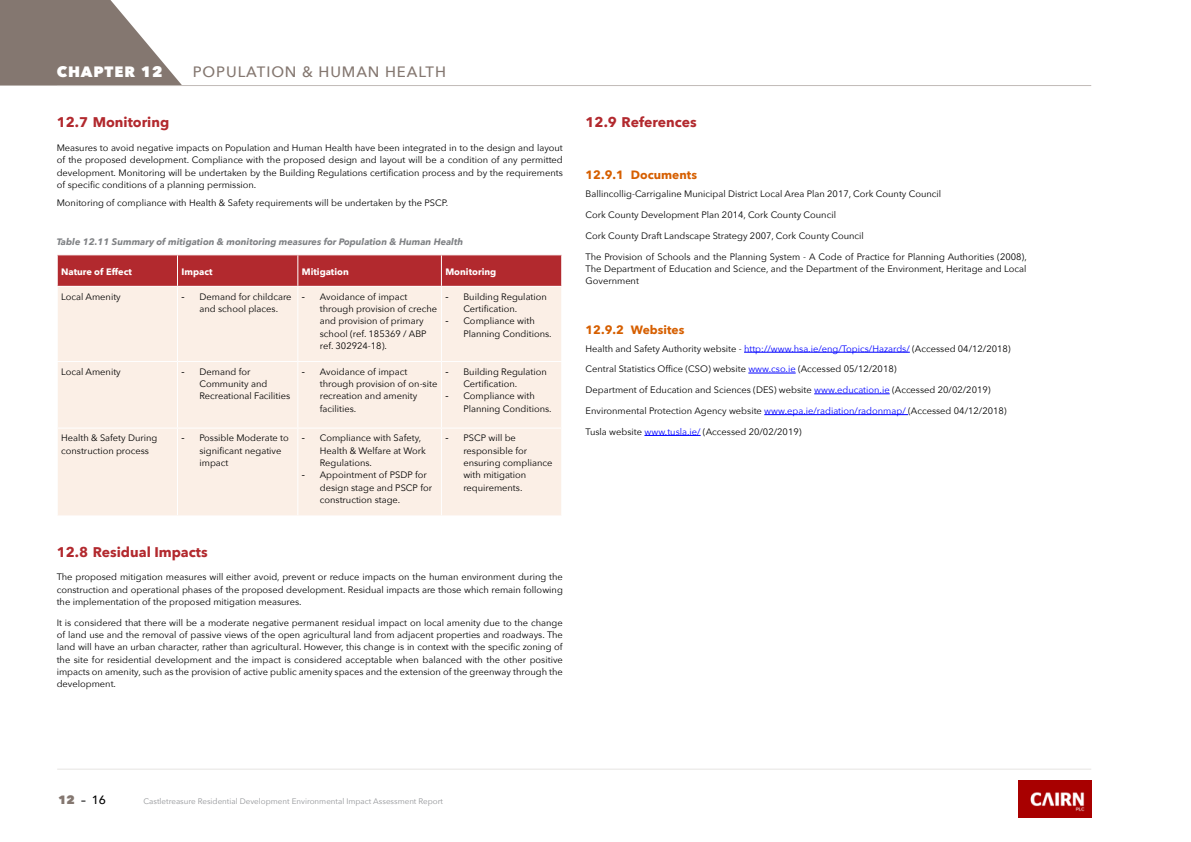
<style>
.page{position:relative;width:1191px;height:842px;background:#fff}
.page>*{position:absolute;margin:0;border:0;box-sizing:border-box;transform-origin:0 0}
.t1{font:500 15px "Avenir Next";letter-spacing:.06em;color:#847770}
.t2{font:800 15px "Avenir Next";letter-spacing:.06em;color:#fff}
.t3{font:700 14px "Avenir Next";color:#b2292e}
.t4{font:700 12px "Avenir Next";color:#d65f00}
.t5{font:500 12px "Avenir Next";color:#000}
.t6{font:9.3px/12.3px "Avenir Next";color:#000}
.t7{font:italic 700 9.3px "Avenir Next";color:#808285}
.t8{font:700 9.3px "Avenir Next";color:#fff}
.t9{font:8px "Avenir Next";color:#939598}
.s1{font-family:"Arial"}
.s2{color:#00f}
.s3{font-weight:800;color:#847770}
</style>
<div class="page">
<svg style="left:0;top:0;width:182px;height:86px"></svg>
<hr style="left:57px;top:85px;width:1034px;height:1px;background:#c1bbb7">
<hr style="left:57px;top:769px;width:1034px;height:1px;background:#e6e4e2">
<img style="left:1018px;top:780px;width:73px;height:37px">
<div style="left:58px;top:255px;width:503px;height:31px;background:#b2292e"></div>
<div style="left:58px;top:287px;width:503px;height:228px;background:#fbefe6"></div>
<hr style="left:177px;top:255px;width:1px;height:31px;background:#fff">
<hr style="left:297px;top:255px;width:1px;height:31px;background:#fff">
<hr style="left:441px;top:255px;width:1px;height:31px;background:#fff">
<hr style="left:177px;top:287px;width:1px;height:74px;background:#fff">
<hr style="left:297px;top:287px;width:1px;height:74px;background:#fff">
<hr style="left:441px;top:287px;width:1px;height:74px;background:#fff">
<hr style="left:57px;top:361px;width:120px;height:1px;background:#fff">
<hr style="left:177px;top:361px;width:121px;height:1px;background:#fff">
<hr style="left:177px;top:362px;width:1px;height:66px;background:#fff">
<hr style="left:298px;top:361px;width:143px;height:1px;background:#fff">
<hr style="left:297px;top:362px;width:1px;height:66px;background:#fff">
<hr style="left:441px;top:361px;width:121px;height:1px;background:#fff">
<hr style="left:441px;top:362px;width:1px;height:66px;background:#fff">
<hr style="left:57px;top:428px;width:120px;height:1px;background:#fff">
<hr style="left:177px;top:428px;width:121px;height:1px;background:#fff">
<hr style="left:177px;top:429px;width:1px;height:86px;background:#fff">
<hr style="left:298px;top:428px;width:143px;height:1px;background:#fff">
<hr style="left:297px;top:429px;width:1px;height:86px;background:#fff">
<hr style="left:441px;top:428px;width:121px;height:1px;background:#fff">
<hr style="left:441px;top:429px;width:1px;height:86px;background:#fff">
<hr style="left:744px;top:352px;width:165px;height:1px;background:#00f">
<hr style="left:748px;top:373px;width:47px;height:1px;background:#00f">
<hr style="left:814px;top:394px;width:75px;height:1px;background:#00f">
<hr style="left:764px;top:414px;width:144px;height:1px;background:#00f">
<hr style="left:644px;top:435px;width:56px;height:1px;background:#00f">
<h1 class="t2" style="left:57px;top:63px;width:107px">CHAPTER 12</h1>
<h1 class="t1" style="left:193px;top:59px;width:255px">POPULATION &amp; HUMAN HEALTH</h1>
<h2 class="t3" style="left:57px;top:110px;width:114px">12.7 Monitoring</h2>
<p class="t6" style="left:57px;top:141px;width:508px;text-align:justify">Measures to avoid negative impacts on Population and Human Health have been integrated in to the design and layout of the proposed development. Compliance with the proposed design and layout will be a condition of any permitted development. Monitoring will be undertaken by the Building Regulations certification process and by the requirements of specific conditions of a planning permission.</p>
<p class="t6" style="left:57px;top:196px;width:393px">Monitoring of compliance with Health &amp; Safety requirements will be undertaken by the PSCP.</p>
<p class="t7" style="left:57px;top:233px;width:408px">Table 12.11 Summary of mitigation &amp; monitoring measures for Population &amp; Human Health</p>
<p class="t8" style="left:61px;top:264px;width:72px">Nature of Effect</p>
<p class="t8" style="left:181px;top:264px;width:33px">Impact</p>
<p class="t8" style="left:302px;top:264px;width:48px">Mitigation</p>
<p class="t8" style="left:445px;top:264px;width:52px">Monitoring</p>
<p class="t6" style="left:61px;top:290px;width:61px">Local Amenity</p>
<p class="t6" style="left:181px;top:290px;width:112px;text-align:center"><span class="s1">-</span> Demand for childcare and school places.</p>
<p class="t6" style="left:320px;top:290px;width:119px;text-indent:-18px"><span class="s1">-</span> Avoidance of impact through provision of creche and provision of primary school (ref. 185369 / ABP ref. 302924-18).</p>
<p class="t6" style="left:463px;top:290px;width:85px;text-indent:-18px"><span class="s1">-</span> Building Regulation<br>Certification.</p>
<p class="t6" style="left:463px;top:314px;width:90px;text-indent:-18px"><span class="s1">-</span> Compliance with<br>Planning Conditions.</p>
<p class="t6" style="left:61px;top:365px;width:61px">Local Amenity</p>
<p class="t6" style="left:199px;top:365px;width:92px;text-indent:-18px"><span class="s1">-</span> Demand for<br>Community and<br>Recreational Facilities</p>
<p class="t6" style="left:320px;top:365px;width:119px;text-indent:-18px"><span class="s1">-</span> Avoidance of impact through provision of on-site recreation and amenity facilities.</p>
<p class="t6" style="left:463px;top:365px;width:85px;text-indent:-18px"><span class="s1">-</span> Building Regulation<br>Certification.</p>
<p class="t6" style="left:463px;top:390px;width:90px;text-indent:-18px"><span class="s1">-</span> Compliance with<br>Planning Conditions.</p>
<p class="t6" style="left:61px;top:432px;width:98px">Health &amp; Safety During construction process</p>
<p class="t6" style="left:199px;top:432px;width:91px;text-indent:-18px"><span class="s1">-</span> Possible Moderate to significant negative impact</p>
<p class="t6" style="left:320px;top:432px;width:108px;text-indent:-18px"><span class="s1">-</span> Compliance with Safety,<br>Health &amp; Welfare at Work<br>Regulations.</p>
<p class="t6" style="left:320px;top:469px;width:114px;text-indent:-18px"><span class="s1">-</span> Appointment of PSDP for design stage and PSCP for construction stage.</p>
<p class="t6" style="left:463px;top:432px;width:90px;text-indent:-18px"><span class="s1">-</span> PSCP will be responsible for ensuring compliance with mitigation requirements.</p>
<h2 class="t3" style="left:57px;top:540px;width:152px">12.8 Residual Impacts</h2>
<p class="t6" style="left:57px;top:571px;width:507px;text-align:justify">The proposed mitigation measures will either avoid, prevent or reduce impacts on the human environment during the construction and operational phases of the proposed development. Residual impacts are those which remain following the implementation of the proposed mitigation measures.</p>
<p class="t6" style="left:57px;top:616px;width:507px;text-align:justify">It is considered that there will be a moderate negative permanent residual impact on local amenity due to the change of land use and the removal of passive views of the open agricultural land from adjacent properties and roadways. The land will have an urban character, rather than agricultural. However, this change is in context with the specific zoning of the site for residential development and the impact is considered acceptable when balanced with the other positive impacts on amenity, such as the provision of active public amenity spaces and the extension of the greenway through the development.</p>
<h2 class="t3" style="left:585px;top:110px;width:113px">12.9 References</h2>
<p class="t4" style="left:585px;top:165px;width:113px">12.9.1 Documents</p>
<p class="t6" style="left:585px;top:188px;width:357px">Ballincollig-Carrigaline Municipal District Local Area Plan 2017, Cork County Council</p>
<p class="t6" style="left:585px;top:208px;width:252px">Cork County Development Plan 2014, Cork County Council</p>
<p class="t6" style="left:585px;top:229px;width:280px">Cork County Draft Landscape Strategy 2007, Cork County Council</p>
<p class="t6" style="left:585px;top:250px;width:443px;text-align:justify">The Provision of Schools and the Planning System - A Code of Practice for Planning Authorities (2008), The Department of Education and Science, and the Department of the Environment, Heritage and Local Government</p>
<p class="t4" style="left:585px;top:319px;width:100px">12.9.2 Websites</p>
<p class="t6" style="left:585px;top:342px;width:427px">Health and Safety Authority website - <span class="s2">http://www.hsa.ie/eng/Topics/Hazards/</span> (Accessed 04/12/2018)</p>
<p class="t6" style="left:585px;top:362px;width:312px">Central Statistics Office (CSO) website <span class="s2">www.cso.ie</span> (Accessed 05/12/2018)</p>
<p class="t6" style="left:585px;top:383px;width:406px">Department of Education and Sciences (DES) website <span class="s2">www.education.ie</span> (Accessed 20/02/2019)</p>
<p class="t6" style="left:585px;top:404px;width:423px">Environmental Protection Agency website <span class="s2">www.epa.ie/radiation/radonmap/</span> (Accessed 04/12/2018)</p>
<p class="t6" style="left:585px;top:425px;width:217px">Tusla website <span class="s2">www.tusla.ie/</span> (Accessed 20/02/2019)</p>
<p class="t5" style="left:58px;top:789px;width:49px"><span class="s3">12</span> – 16</p>
<p class="t9" style="left:144px;top:794px;width:301px">Castletreasure Residential Development Environmental Impact Assessment Report</p>
</div>
